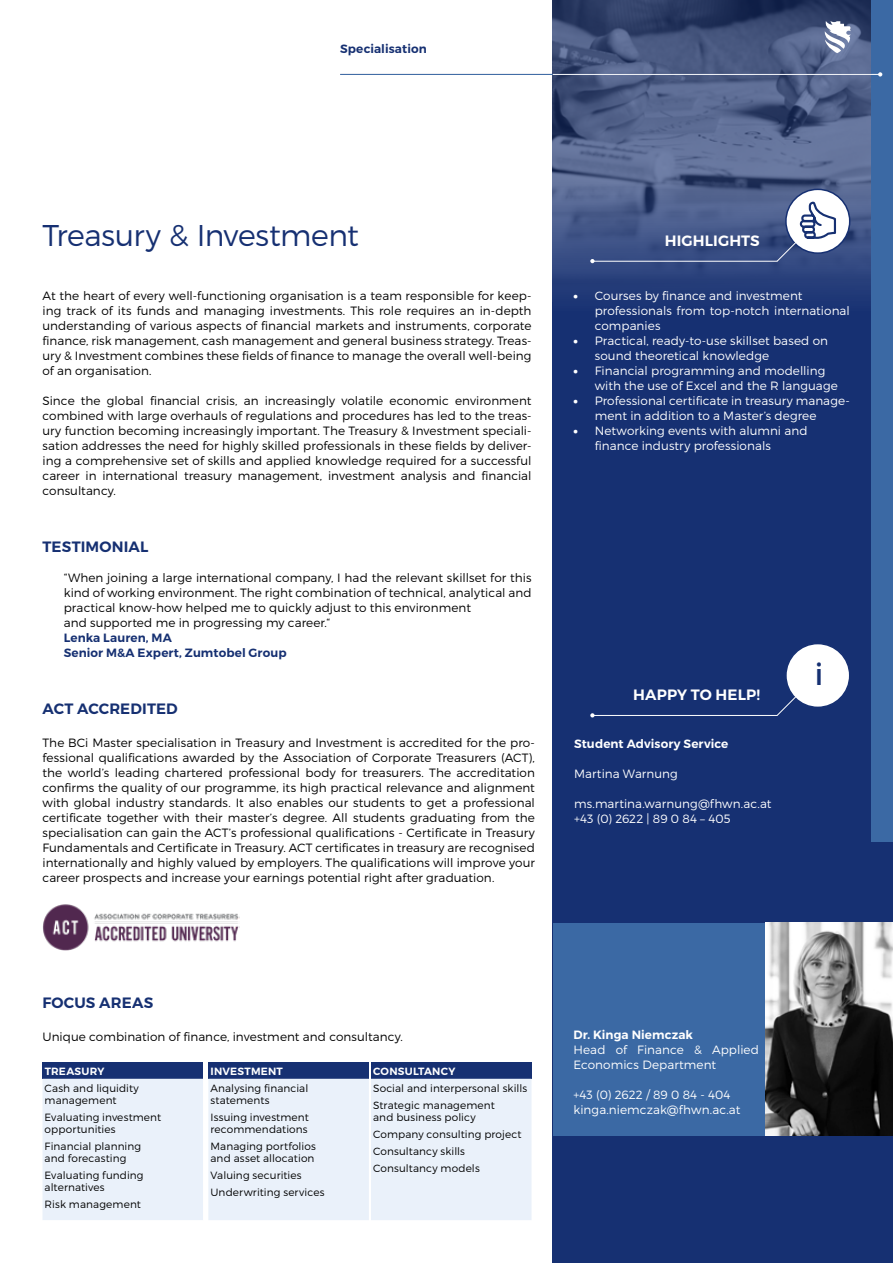
<style>
.page{position:relative;width:893px;height:1263px;background:#fff}
.page>*{position:absolute;margin:0;border:0;box-sizing:border-box;transform-origin:0 0}
.t1{font:300 30px "Montserrat";letter-spacing:-.015em;color:#163072}
.t2{font:30px "Montserrat";color:#163072}
.t3{font:600 15px "Montserrat";letter-spacing:.01em;color:#163072}
.t4{font:600 15px "Montserrat";letter-spacing:.01em;color:#fff}
.t5{font:300 12px/15px "Montserrat";letter-spacing:.005em;color:#000;text-align:justify}
.t6{font:300 12px/15px "Montserrat";letter-spacing:.005em;color:#fff}
.t7{font:600 12px/15px "Montserrat";letter-spacing:.005em;color:#163072}
.t8{font:600 12px "Montserrat";letter-spacing:.01em;color:#fff}
.t9{font:300 10.5px/12px "Montserrat";letter-spacing:.01em;color:#000}
.t10{font:600 10.5px "Montserrat";letter-spacing:.025em;color:#fff}
.s1{font-weight:900}
</style>
<div class="page">
<div style="left:553px;top:0;width:340px;height:1263px;background:#163072"></div>
<img style="left:553px;top:0;width:319px;height:302px">
<div style="left:872px;top:0;width:21px;height:842px;background:#3b69a4"></div>
<hr style="left:340px;top:74px;width:213px;height:1px;background:#61a4d7">
<hr style="left:553px;top:74px;width:327px;height:1px;background:#fff">
<svg style="left:878px;top:72px;width:4px;height:5px"></svg>
<svg style="left:825px;top:21px;width:25px;height:32px"></svg>
<div style="left:553px;top:923px;width:340px;height:212px;background:#3b69a4"></div>
<hr style="left:591px;top:261px;width:186px;height:1px;background:#fff">
<div style="left:786px;top:189px;width:64px;height:64px;background:#fff;border-radius:50%"></div>
<div style="left:785px;top:189px;width:65px;height:65px;border:2px solid #163072;border-radius:50%"></div>
<svg style="left:776px;top:199px;width:61px;height:63px"></svg>
<svg style="left:590px;top:259px;width:5px;height:4px"></svg>
<hr style="left:593px;top:715px;width:184px;height:1px;background:#fff">
<div style="left:786px;top:644px;width:64px;height:63px;background:#fff;border-radius:50%"></div>
<div style="left:785px;top:643px;width:65px;height:65px;border:2px solid #163072;border-radius:50%"></div>
<svg style="left:777px;top:674px;width:41px;height:42px"></svg>
<svg style="left:590px;top:713px;width:5px;height:4px"></svg>
<img style="left:765px;top:923px;width:128px;height:212px">
<div style="left:43px;top:1062px;width:160px;height:17px;background:#163072"></div>
<div style="left:208px;top:1062px;width:161px;height:17px;background:#163072"></div>
<div style="left:371px;top:1062px;width:160px;height:17px;background:#163072"></div>
<div style="left:43px;top:1079px;width:488px;height:141px;background:#eaf1fa"></div>
<img style="left:43px;top:904px;width:196px;height:46px">
<p class="t7" style="left:340px;top:42px;width:88px">Specialisation</p>
<h1 class="t1" style="left:43px;top:217px;width:318px">Treasury &amp; Investment</h1>
<p class="t4" style="left:665px;top:231px;width:97px">HIGHLIGHTS</p>
<p class="t5" style="left:43px;top:288px;width:490px">At the heart of every well-functioning organisation is a team responsible for keep&shy;ing track of its funds and managing investments. This role requires an in-depth understanding of various aspects of financial markets and instruments, corporate finance, risk management, cash management and general business strategy. Treas&shy;ury &amp; Investment combines these fields of finance to manage the overall well-being of an organisation.</p>
<p class="t5" style="left:43px;top:393px;width:491px">Since the global financial crisis, an increasingly volatile economic environment combined with large overhauls of regulations and procedures has led to the treas&shy;ury function becoming increasingly important. The Treasury &amp; Investment speciali&shy;sation addresses the need for highly skilled professionals in these fields by deliver&shy;ing a comprehensive set of skills and applied knowledge required for a successful career in international treasury management, investment analysis and financial consultancy.</p>
<p class="t6" style="left:595px;top:288px;width:257px;text-indent:-21px"><span class="s1">•</span> Courses by finance and investment professionals from top-notch international companies</p>
<p class="t6" style="left:595px;top:333px;width:235px;text-indent:-21px"><span class="s1">•</span> Practical, ready-to-use skillset based on sound theoretical knowledge</p>
<p class="t6" style="left:595px;top:363px;width:245px;text-indent:-21px"><span class="s1">•</span> Financial programming and modelling with the use of Excel and the R language</p>
<p class="t6" style="left:595px;top:393px;width:257px;text-indent:-21px"><span class="s1">•</span> Professional certificate in treasury manage&shy;ment in addition to a Master’s degree</p>
<p class="t6" style="left:595px;top:423px;width:214px;text-indent:-21px"><span class="s1">•</span> Networking events with alumni and finance industry professionals</p>
<p class="t3" style="left:43px;top:537px;width:107px">TESTIMONIAL</p>
<p class="t5" style="left:64px;top:570px;width:469px;text-align:left">“When joining a large international company, I had the relevant skillset for this kind of working environment. The right combination of technical, analytical and practical know-how helped me to quickly adjust to this environment<br>and supported me in progressing my career.“</p>
<p class="t7" style="left:64px;top:630px;width:224px">Lenka Lauren, MA<br>Senior M&amp;A Expert, Zumtobel Group</p>
<p class="t3" style="left:43px;top:699px;width:137px">ACT ACCREDITED</p>
<p class="t5" style="left:43px;top:735px;width:494px">The BCi Master specialisation in Treasury and Investment is accredited for the pro&shy;fessional qualifications awarded by the Association of Corporate Treasurers (ACT), the world’s leading chartered professional body for treasurers. The accreditation confirms the quality of our programme, its high practical relevance and alignment with global industry standards. It also enables our students to get a professional certificate together with their master’s degree. All students graduating from the specialisation can gain the ACT’s professional qualifications - Certificate in Treasury Fundamentals and Certificate in Treasury. ACT certificates in treasury are recognised internationally and highly valued by employers. The qualifications will improve your career prospects and increase your earnings potential right after graduation.</p>
<p class="t4" style="left:633px;top:686px;width:128px">HAPPY TO HELP!</p>
<p class="t8" style="left:574px;top:737px;width:156px">Student Advisory Service</p>
<p class="t6" style="left:574px;top:766px;width:105px">Martina Warnung</p>
<p class="t6" style="left:574px;top:796px;width:199px">ms.martina.warnung@fhwn.ac.at +43 (0) 2622 | 89 0 84 – 405</p>
<p class="t3" style="left:43px;top:993px;width:112px">FOCUS AREAS</p>
<p class="t5" style="left:43px;top:1028px;width:362px">Unique combination of finance, investment and consultancy.</p>
<p class="t10" style="left:45px;top:1065px;width:61px">TREASURY</p>
<p class="t9" style="left:45px;top:1082px;width:96px">Cash and liquidity management</p>
<p class="t9" style="left:45px;top:1111px;width:118px">Evaluating investment opportunities</p>
<p class="t9" style="left:45px;top:1140px;width:98px">Financial planning and forecasting</p>
<p class="t9" style="left:45px;top:1169px;width:100px">Evaluating funding alternatives</p>
<p class="t9" style="left:45px;top:1198px;width:98px">Risk management</p>
<p class="t10" style="left:211px;top:1065px;width:74px">INVESTMENT</p>
<p class="t9" style="left:210px;top:1082px;width:99px">Analysing financial statements</p>
<p class="t9" style="left:210px;top:1111px;width:100px">Issuing investment recommendations</p>
<p class="t9" style="left:210px;top:1140px;width:107px">Managing portfolios and asset allocation</p>
<p class="t9" style="left:210px;top:1167px;width:115px;line-height:17px">Valuing securities<br>Underwriting services</p>
<p class="t10" style="left:373px;top:1065px;width:84px">CONSULTANCY</p>
<p class="t9" style="left:373px;top:1080px;width:156px;line-height:17px">Social and interpersonal skills<br>Strategic management</p>
<p class="t9" style="left:373px;top:1109px;width:150px;line-height:17px">and business policy<br>Company consulting project<br>Consultancy skills<br>Consultancy models</p>
<p class="t8" style="left:573px;top:1027px;width:121px">Dr. Kinga Niemczak</p>
<p class="t6" style="left:573px;top:1042px;width:187px">Head of Finance &amp; Applied<br>Economics Department</p>
<p class="t6" style="left:573px;top:1087px;width:168px">+43 (0) 2622 / 89 0 84 - 404 kinga.niemczak@fhwn.ac.at</p>
<h1 class="t2" style="left:815px;top:656px;width:10px">i</h1>
</div>
